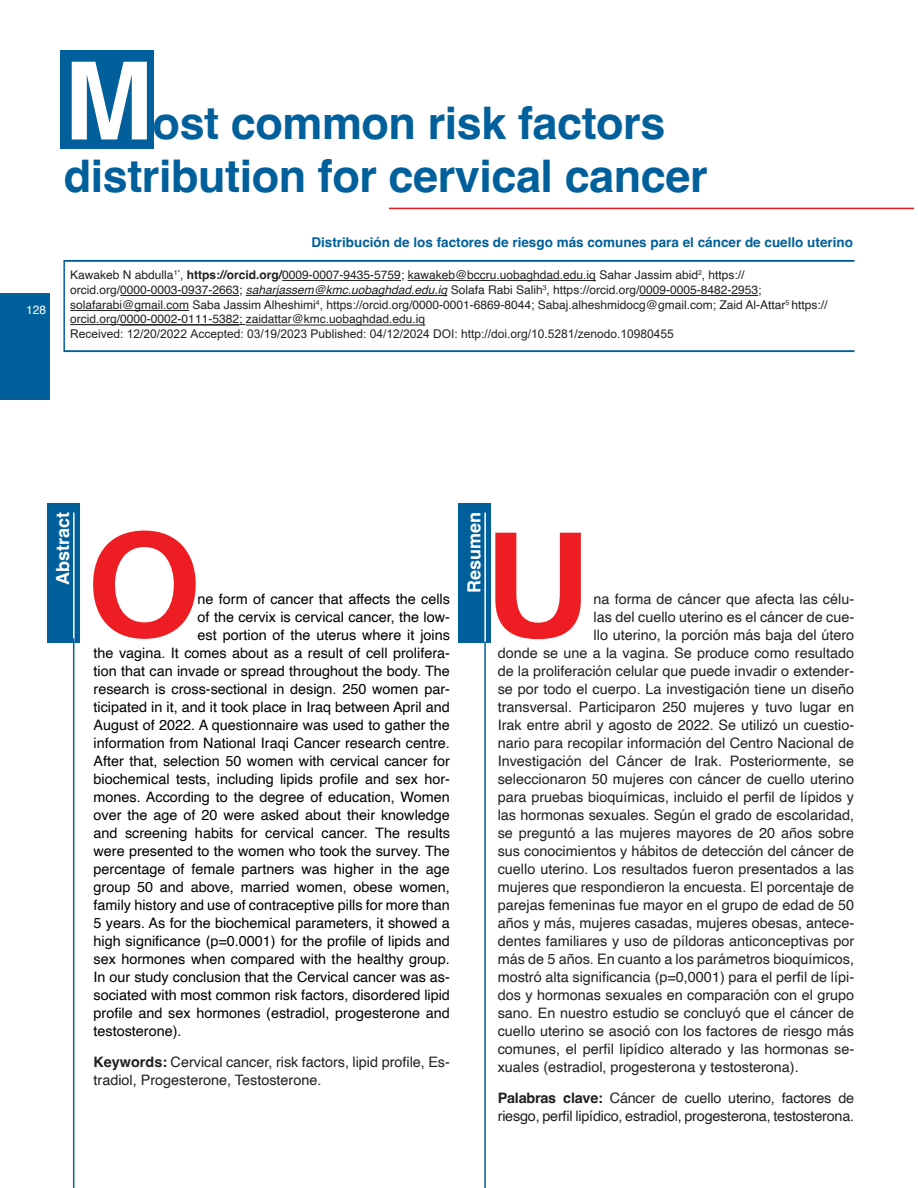
<style>
.page{position:relative;width:918px;height:1188px;background:#fff}
.page>*{position:absolute;margin:0;border:0;box-sizing:border-box;transform-origin:0 0}
.t1{font:700 108px "Helvetica";color:#fff}
.t2{font:700 45px/52.5px "Helvetica";letter-spacing:-.01em;color:#01609b}
.t3{font:700 18px "Helvetica";color:#fff}
.IOPH1{font:14.4px/18px "Helvetica";color:#231f20}
.IOPH1-2{font:14.4px "Helvetica";color:#000}
.Default{font:14.4px/18px "Helvetica";letter-spacing:-.015em;color:#231f20}
.t4{font:700 13.5px "Helvetica";color:#01609b}
.IOPAuthor{font:12px/14.9px "Helvetica";color:#231f20}
.t5{font:12px "Helvetica";color:#fff}
.s1{font-weight:700}
.s2{font-style:italic}
.s3{font-family:"Arial"}
</style>
<div class="page">
<div style="left:0;top:293px;width:50px;height:107px;background:#01609b"></div>
<div style="left:60px;top:50px;width:93px;height:98px;background:#01609b"></div>
<hr style="left:389px;top:208px;width:525px;height:1px;background:#ee1d23">
<div style="left:63px;top:260px;width:792px;height:92px;border:2px solid #01609b"></div>
<hr style="left:70px;top:324px;width:175px;height:1px;background:#231f20">
<div style="left:47px;top:503px;width:33px;height:140px;background:#01609b"></div>
<hr style="left:73px;top:513px;width:2px;height:130px;background:#fff">
<hr style="left:73px;top:638px;width:1px;height:550px;background:#01609b">
<svg style="left:93px;top:531px;width:103px;height:108px"></svg>
<svg style="left:495px;top:533px;width:86px;height:106px"></svg>
<div style="left:459px;top:503px;width:32px;height:140px;background:#01609b"></div>
<hr style="left:484px;top:513px;width:2px;height:130px;background:#fff">
<hr style="left:484px;top:642px;width:2px;height:546px;background:#01609b">
<hr style="left:282px;top:280px;width:119px;height:1px;background:#231f20">
<hr style="left:408px;top:280px;width:188px;height:1px;background:#231f20">
<hr style="left:120px;top:295px;width:119px;height:1px;background:#231f20">
<hr style="left:246px;top:295px;width:201px;height:1px;background:#231f20">
<hr style="left:639px;top:295px;width:119px;height:1px;background:#231f20">
<hr style="left:70px;top:310px;width:119px;height:1px;background:#231f20">
<hr style="left:120px;top:325px;width:119px;height:1px;background:#231f20">
<hr style="left:246px;top:325px;width:179px;height:1px;background:#231f20">
<p class="t5" style="left:26px;top:300px;width:22px">128</p>
<p class="t1" style="left:64px;top:36px;width:91px">M</p>
<p class="t2" style="left:64px;top:102px;width:645px;text-indent:89px">ost common risk factors distribution for cervical cancer</p>
<p class="t4" style="left:311px;top:234px;width:543px">Distribución de los factores de riesgo más comunes para el cáncer de cuello uterino</p>
<p class="IOPAuthor" style="left:70px;top:267px;width:759px">Kawakeb N abdulla<sup>1*</sup>, <span class="s1">https://orcid.org/</span>0009-0007-9435-5759; kawakeb@bccru.uobaghdad.edu.iq Sahar Jassim abid<sup>2</sup>, https:// orcid.org/0000-0003-0937-2663; <span class="s2">saharjassem@kmc.uobaghdad.edu.iq</span> Solafa Rabi Salih<sup>3</sup>, https://orcid.org/0009-0005-8482-2953; solafarabi@gmail.com Saba Jassim Alheshimi<sup>4</sup>, https://orcid.org/0000-0001-6869-8044; Sabaj.alheshmidocg@gmail.com; Zaid Al-Attar<sup>5</sup> https:// orcid.org/0000-0002-0111-5382; zaidattar@kmc.uobaghdad.edu.iq<br><span class="s3">Received: 12/20/2022 Accepted: 03/19/2023 Published: 04/12/2024 DOI: http://doi.org/10.5281/zenodo.10980455</span></p>
<p class="t3" style="left:52px;top:585px;width:75px;rotate:-90deg">Abstract</p>
<p class="t3" style="left:463px;top:593px;width:83px;rotate:-90deg">Resumen</p>
<p class="IOPH1-2" style="left:198px;top:588px;width:254px">ne form of cancer that affects the cells</p>
<p class="IOPH1-2" style="left:198px;top:606px;width:254px">of the cervix is cervical cancer, the low-</p>
<p class="IOPH1-2" style="left:198px;top:624px;width:254px">est portion of the uterus where it joins</p>
<p class="IOPH1-2" style="left:94px;top:642px;width:358px">the vagina. It comes about as a result of cell prolifera-</p>
<p class="IOPH1-2" style="left:94px;top:660px;width:358px">tion that can invade or spread throughout the body. The</p>
<p class="IOPH1-2" style="left:94px;top:678px;width:358px">research is cross-sectional in design. 250 women par-</p>
<p class="IOPH1-2" style="left:94px;top:696px;width:358px">ticipated in it, and it took place in Iraq between April and</p>
<p class="IOPH1-2" style="left:94px;top:714px;width:358px">August of 2022. A questionnaire was used to gather the</p>
<p class="IOPH1-2" style="left:94px;top:732px;width:358px">information from National Iraqi Cancer research centre.</p>
<p class="IOPH1-2" style="left:94px;top:750px;width:358px">After that, selection 50 women with cervical cancer for</p>
<p class="IOPH1-2" style="left:94px;top:768px;width:358px">biochemical tests, including lipids profile and sex hor-</p>
<p class="IOPH1-2" style="left:94px;top:786px;width:358px">mones. According to the degree of education, Women</p>
<p class="IOPH1-2" style="left:94px;top:804px;width:358px">over the age of 20 were asked about their knowledge</p>
<p class="IOPH1-2" style="left:94px;top:822px;width:358px">and screening habits for cervical cancer. The results</p>
<p class="IOPH1-2" style="left:94px;top:840px;width:358px">were presented to the women who took the survey. The</p>
<p class="IOPH1-2" style="left:94px;top:858px;width:358px">percentage of female partners was higher in the age</p>
<p class="IOPH1-2" style="left:94px;top:876px;width:358px">group 50 and above, married women, obese women,</p>
<p class="IOPH1-2" style="left:94px;top:894px;width:358px">family history and use of contraceptive pills for more than</p>
<p class="IOPH1-2" style="left:94px;top:912px;width:358px">5 years. As for the biochemical parameters, it showed a</p>
<p class="IOPH1-2" style="left:94px;top:930px;width:358px">high significance (p=0.0001) for the profile of lipids and</p>
<p class="IOPH1-2" style="left:94px;top:948px;width:358px">sex hormones when compared with the healthy group.</p>
<p class="IOPH1-2" style="left:94px;top:966px;width:358px">In our study conclusion that the Cervical cancer was as-</p>
<p class="IOPH1-2" style="left:94px;top:984px;width:358px">sociated with most common risk factors, disordered lipid</p>
<p class="IOPH1-2" style="left:94px;top:1002px;width:358px">profile and sex hormones (estradiol, progesterone and</p>
<p class="IOPH1-2" style="left:94px;top:1020px;width:90px">testosterone).</p>
<p class="IOPH1" style="left:94px;top:1053px;width:358px"><span class="s1">Keywords:</span> Cervical cancer, risk factors, lipid profile, Es&shy;tradiol, Progesterone, Testosterone.</p>
<p class="IOPH1" style="left:594px;top:590px;width:262px">na forma de cáncer que afecta las célu-</p>
<p class="IOPH1" style="left:594px;top:608px;width:262px">las del cuello uterino es el cáncer de cue-</p>
<p class="IOPH1" style="left:594px;top:626px;width:262px">llo uterino, la porción más baja del útero</p>
<p class="IOPH1" style="left:498px;top:644px;width:358px">donde se une a la vagina. Se produce como resultado</p>
<p class="IOPH1" style="left:498px;top:662px;width:358px">de la proliferación celular que puede invadir o extender-</p>
<p class="IOPH1" style="left:498px;top:680px;width:358px">se por todo el cuerpo. La investigación tiene un diseño</p>
<p class="IOPH1" style="left:498px;top:698px;width:358px">transversal. Participaron 250 mujeres y tuvo lugar en</p>
<p class="IOPH1" style="left:498px;top:716px;width:358px">Irak entre abril y agosto de 2022. Se utilizó un cuestio-</p>
<p class="IOPH1" style="left:498px;top:734px;width:358px">nario para recopilar información del Centro Nacional de</p>
<p class="IOPH1" style="left:498px;top:752px;width:358px">Investigación del Cáncer de Irak. Posteriormente, se</p>
<p class="IOPH1" style="left:498px;top:770px;width:358px">seleccionaron 50 mujeres con cáncer de cuello uterino</p>
<p class="IOPH1" style="left:498px;top:788px;width:358px">para pruebas bioquímicas, incluido el perfil de lípidos y</p>
<p class="IOPH1" style="left:498px;top:806px;width:358px">las hormonas sexuales. Según el grado de escolaridad,</p>
<p class="IOPH1" style="left:498px;top:824px;width:358px">se preguntó a las mujeres mayores de 20 años sobre</p>
<p class="IOPH1" style="left:498px;top:842px;width:358px">sus conocimientos y hábitos de detección del cáncer de</p>
<p class="IOPH1" style="left:498px;top:860px;width:358px">cuello uterino. Los resultados fueron presentados a las</p>
<p class="IOPH1" style="left:498px;top:878px;width:358px">mujeres que respondieron la encuesta. El porcentaje de</p>
<p class="IOPH1" style="left:498px;top:896px;width:358px">parejas femeninas fue mayor en el grupo de edad de 50</p>
<p class="IOPH1" style="left:498px;top:914px;width:358px">años y más, mujeres casadas, mujeres obesas, antece-</p>
<p class="IOPH1" style="left:498px;top:932px;width:358px">dentes familiares y uso de píldoras anticonceptivas por</p>
<p class="IOPH1" style="left:498px;top:950px;width:358px">más de 5 años. En cuanto a los parámetros bioquímicos,</p>
<p class="IOPH1" style="left:498px;top:968px;width:358px">mostró alta significancia (p=0,0001) para el perfil de lípi-</p>
<p class="IOPH1" style="left:498px;top:986px;width:358px">dos y hormonas sexuales en comparación con el grupo</p>
<p class="IOPH1" style="left:498px;top:1004px;width:358px">sano. En nuestro estudio se concluyó que el cáncer de</p>
<p class="IOPH1" style="left:498px;top:1022px;width:358px">cuello uterino se asoció con los factores de riesgo más</p>
<p class="IOPH1" style="left:498px;top:1040px;width:358px">comunes, el perfil lipídico alterado y las hormonas se-</p>
<p class="IOPH1" style="left:498px;top:1058px;width:302px">xuales (estradiol, progesterona y testosterona).</p>
<p class="Default" style="left:498px;top:1089px;width:358px"><span class="s1">Palabras clave:</span> Cáncer de cuello uterino, factores de riesgo, perfil lipídico, estradiol, progesterona, testosterona.</p>
</div>
